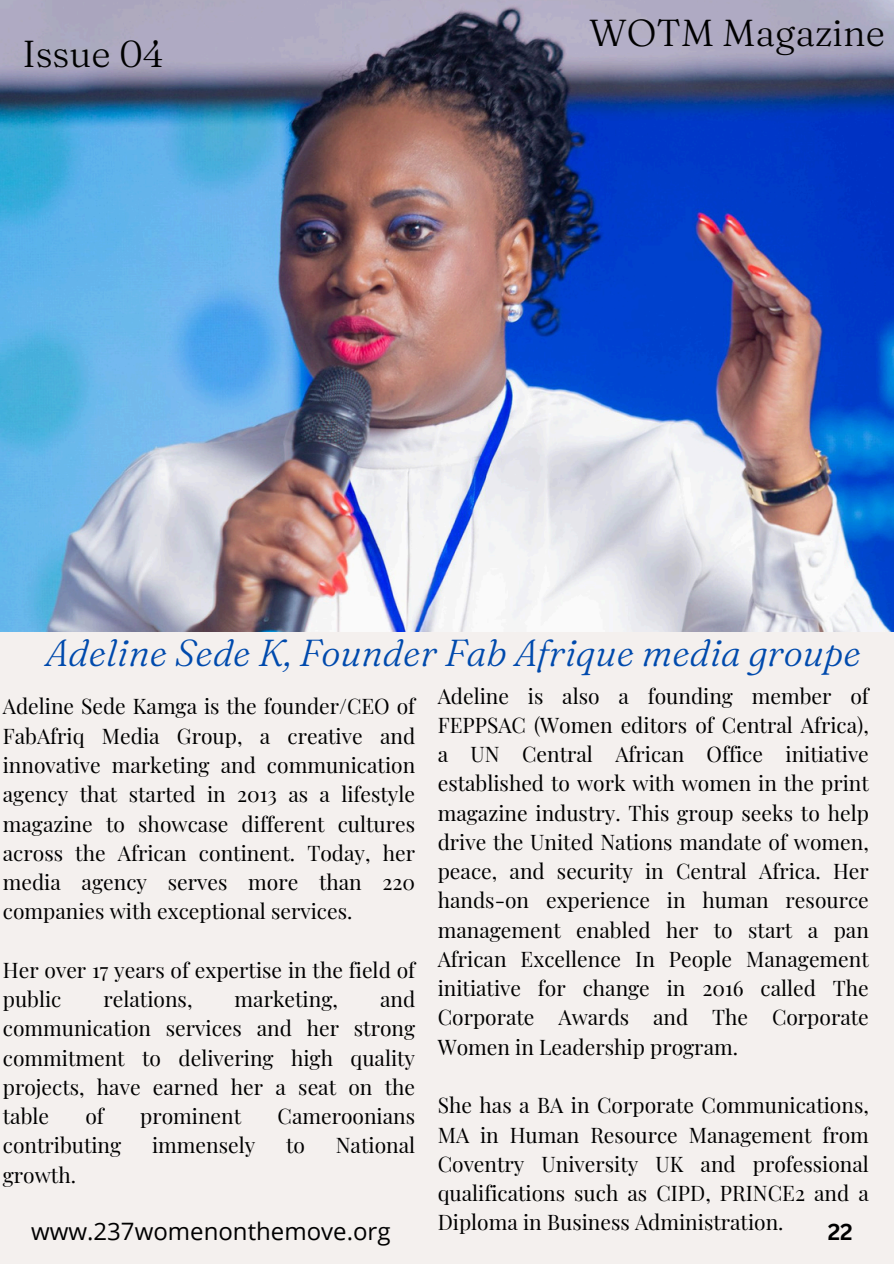
<style>
.page{position:relative;width:894px;height:1264px;background:#fff}
.page>*{position:absolute;margin:0;border:0;box-sizing:border-box;transform-origin:0 0}
.t1{font:italic 300 37.5px "Fraunces 9 pt";color:#004aad}
.t2{font:300 37.5px "Fraunces 9 pt";color:#000}
.t3{font:24px "Open Sans";color:#000}
.t4{font:700 22.5px "Canva Sans";color:#000}
.t5{font:21px/29.2px "Playfair Display";color:#000;text-align:justify}
</style>
<div class="page">
<div style="left:0;top:0;width:893px;height:1263px;background:#f4f0ee"></div>
<img style="left:0;top:0;width:893px;height:631px">
<p class="t2" style="left:22px;top:30px;width:143px">Issue 04</p>
<h1 class="t2" style="left:589px;top:9px;width:297px">WOTM Magazine</h1>
<h2 class="t1" style="left:45px;top:629px;width:817px">Adeline Sede K, Founder Fab Afrique media groupe</h2>
<p class="t5" style="left:437px;top:680px;width:432px">Adeline is also a founding member of FEPPSAC (Women editors of Central Africa), a UN Central African Office initiative established to work with women in the print magazine industry. This group seeks to help drive the United Nations mandate of women, peace, and security in Central Africa. Her hands-on experience in human resource management enabled her to start a pan African Excellence In People Management initiative for change in 2016 called The Corporate Awards and The Corporate Women in Leadership program.</p>
<p class="t5" style="left:437px;top:1089px;width:432px">She has a BA in Corporate Communications, MA in Human Resource Management from Coventry University UK and professional qualifications such as CIPD, PRINCE2 and a Diploma in Business Administration.</p>
<p class="t5" style="left:3px;top:691px;width:414px">Adeline Sede Kamga is the founder/CEO of FabAfriq Media Group, a creative and innovative marketing and communication agency that started in 2013 as a lifestyle magazine to showcase different cultures across the African continent. Today, her media agency serves more than 220 companies with exceptional services.</p>
<p class="t5" style="left:3px;top:954px;width:414px">Her over 17 years of expertise in the field of public</p>
<p class="t5" style="left:3px;top:983px;width:414px;text-indent:377px">and communication services and her strong commitment to delivering high quality projects, have earned her a seat on the table</p>
<p class="t5" style="left:103px;top:983px;width:90px">relations,</p>
<p class="t5" style="left:234px;top:983px;width:105px">marketing,</p>
<p class="t5" style="left:85px;top:1100px;width:20px">of</p>
<p class="t5" style="left:140px;top:1100px;width:102px">prominent</p>
<p class="t5" style="left:277px;top:1100px;width:139px">Cameroonians</p>
<p class="t5" style="left:3px;top:1129px;width:120px">contributing</p>
<p class="t5" style="left:152px;top:1129px;width:105px">immensely</p>
<p class="t5" style="left:286px;top:1129px;width:20px">to</p>
<p class="t5" style="left:336px;top:1129px;width:81px">National</p>
<p class="t5" style="left:3px;top:1159px;width:75px">growth.</p>
<h1 class="t3" style="left:31px;top:1214px;width:361px">www.237womenonthemove.org</h1>
<h1 class="t4" style="left:827px;top:1216px;width:27px">22</h1>
</div>
